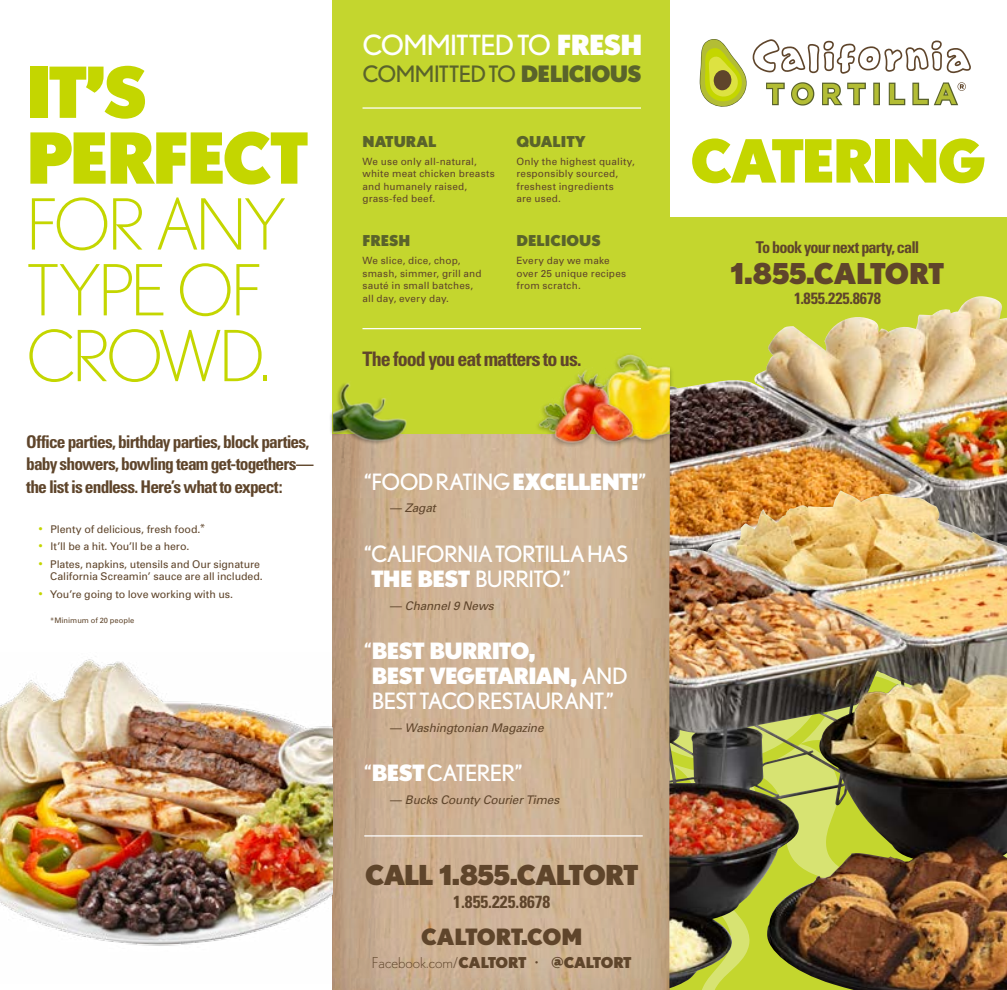
<style>
.page{position:relative;width:1007px;height:990px;background:#fff}
.page>*{position:absolute;margin:0;border:0;box-sizing:border-box;transform-origin:0 0}
.t1{font:300 70.25px/65.8px "Nobel";letter-spacing:-.055em;color:#c4d600}
.t2{font:900 70.25px/65.8px "Nobel";letter-spacing:-.04em;color:#c4d600}
.t3{font:900 59.5px "Nobel";letter-spacing:-.035em;color:#c4d600}
.t4{font:900 28.75px "Nobel";letter-spacing:-.015em;color:#5f452b}
.t5{font:27.75px "Nobel";letter-spacing:-.04em;color:#fff}
.t6{font:900 27.5px "Nobel";letter-spacing:-.035em;color:#5f452b}
.t7{font:22.62px "Nobel";letter-spacing:-.04em;color:#5a632b}
.t8{font:22.5px/25px "Nobel";letter-spacing:-.04em;color:#fff}
.t9{font:900 22.5px/25px "Nobel";letter-spacing:-.035em;color:#fff}
.t10{font:900 22.5px "Nobel";letter-spacing:-.02em;color:#5f452b}
.t11{font:700 condensed 20px "Univers";letter-spacing:-.045em;color:#5f452b}
.t12{font:700 condensed 17.5px/22.5px "Univers";letter-spacing:-.05em;color:#5f452b}
.t13{font:700 condensed 17.5px "Univers";color:#5f452b}
.t14{font:700 condensed 16.25px "Univers";letter-spacing:-.05em;color:#5f452b}
.t15{font:700 condensed 16.25px "Univers";letter-spacing:-.01em;color:#5f452b}
.t16{font:900 15px "Nobel";letter-spacing:-.015em;color:#5f452b}
.t17{font:900 15px "Nobel";color:#5a632b}
.t18{font:italic 11.88px "Univers";letter-spacing:-.015em;color:#5f452b}
.t19{font:10.62px/12.9px "Univers";letter-spacing:-.005em;color:#5f452b;text-align:right}
.t20{font:10px/12.5px "Univers";letter-spacing:.02em;color:#5f452b}
.t21{font:7.5px "Univers";letter-spacing:.005em;color:#5f452b}
.s1{font-size:12.5px;color:#c4d600}
.s2{font-size:10px}
.s3{font-weight:900}
.s4{font-style:normal}
.s5{font-weight:400}
.s6{font-weight:300}
</style>
<div class="page">
<svg style="left:332px;top:434px;width:337px;height:556px;background:#caaf91"></svg>
<svg style="left:699px;top:39px;width:272px;height:68px"></svg>
<div style="left:669px;top:218px;width:338px;height:204px;background:#c4d62e"></div>
<div style="left:332px;top:0;width:338px;height:434px;background:#c4d62e"></div>
<hr style="left:362px;top:107px;width:279px;height:2px;background:#fff">
<hr style="left:362px;top:328px;width:279px;height:1px;background:#fff">
<div style="left:603px;top:352px;width:71px;height:94px;background:#000;opacity:.33"></div>
<img style="left:603px;top:352px;width:67px;height:88px">
<div style="left:535px;top:367px;width:101px;height:80px;background:#000;opacity:.33"></div>
<img style="left:540px;top:359px;width:98px;height:88px">
<div style="left:329px;top:382px;width:79px;height:63px;background:#000;opacity:.33"></div>
<img style="left:332px;top:382px;width:77px;height:67px">
<hr style="left:364px;top:835px;width:279px;height:2px;background:#fff">
<img style="left:670px;top:296px;width:337px;height:195px">
<img style="left:669px;top:491px;width:338px;height:499px">
<img style="left:0;top:659px;width:332px;height:287px">
<h1 class="t2" style="left:26px;top:60px;width:284px">IT’S<br>PERFECT</h1>
<h1 class="t1" style="left:26px;top:191px;width:262px">FOR ANY<br>TYPE OF<br>CROWD.</h1>
<h3 class="t12" style="left:26px;top:430px;width:289px">Office parties, birthday parties, block parties, baby showers, bowling team get-togethers— the list is endless. Here’s what to expect:</h3>
<p class="t19" style="left:38px;top:522px;width:169px"><span class="s1">•</span> Plenty of delicious, fresh food.<span class="s2">*</span></p>
<p class="t19" style="left:38px;top:540px;width:152px"><span class="s1">•</span> It’ll be a hit. You’ll be a hero.</p>
<p class="t19" style="left:38px;top:557px;width:226px"><span class="s1">•</span> Plates, napkins, utensils and Our signature<br>California Screamin’ sauce are all included.</p>
<p class="t19" style="left:38px;top:588px;width:196px"><span class="s1">•</span> You’re going to love working with us.</p>
<p class="t21" style="left:50px;top:616px;width:86px">*Minimum of 20 people</p>
<h3 class="t5" style="left:362px;top:28px;width:281px">COMMITTED TO <span class="s3">FRESH</span></h3>
<h3 class="t7" style="left:362px;top:60px;width:281px">COMMITTED TO <span class="s3">DELICIOUS</span></h3>
<h3 class="t17" style="left:362px;top:132px;width:75px">NATURAL</h3>
<h3 class="t17" style="left:516px;top:132px;width:71px">QUALITY</h3>
<p class="t20" style="left:362px;top:155px;width:134px">We use only all-natural, white meat chicken breasts and humanely raised, grass-fed beef.</p>
<h3 class="t17" style="left:362px;top:231px;width:49px">FRESH</h3>
<p class="t20" style="left:362px;top:254px;width:121px">We slice, dice, chop, smash, simmer, grill and sauté in small batches, all day, every day.</p>
<p class="t20" style="left:516px;top:155px;width:120px">Only the highest quality, responsibly sourced, freshest ingredients<br>are used.</p>
<h3 class="t17" style="left:516px;top:231px;width:86px">DELICIOUS</h3>
<p class="t20" style="left:516px;top:254px;width:111px">Every day we make over 25 unique recipes from scratch.</p>
<h3 class="t11" style="left:362px;top:347px;width:221px">The food you eat matters to us.</h3>
<h3 class="t8" style="left:364px;top:469px;width:284px">“FOOD RATING <span class="s3">EXCELLENT!</span>”</h3>
<p class="t18" style="left:390px;top:501px;width:47px"><span class="s4">—</span> Zagat</p>
<h3 class="t8" style="left:371px;top:542px;width:258px;text-indent:-7px">“CALIFORNIA TORTILLA HAS<br><span class="s3">THE BEST</span> BURRITO.”</h3>
<p class="t18" style="left:390px;top:599px;width:105px"><span class="s4">—</span> Channel 9 News</p>
<h3 class="t9" style="left:372px;top:639px;width:257px;text-indent:-8px"><span class="s5">“</span>BEST BURRITO,<br>BEST VEGETARIAN, <span class="s5">AND<br>BEST TACO RESTAURANT.”</span></h3>
<p class="t18" style="left:390px;top:721px;width:155px"><span class="s4">—</span> Washingtonian Magazine</p>
<h3 class="t8" style="left:364px;top:761px;width:160px">“<span class="s3">BEST</span> CATERER”</h3>
<p class="t18" style="left:390px;top:793px;width:171px"><span class="s4">—</span> Bucks County Courier Times</p>
<h3 class="t6" style="left:365px;top:859px;width:275px">CALL 1.855.CALTORT</h3>
<h3 class="t13" style="left:453px;top:891px;width:99px">1.855.225.8678</h3>
<h3 class="t10" style="left:421px;top:923px;width:163px">CALTORT.COM</h3>
<h3 class="t16" style="left:372px;top:953px;width:261px"><span class="s6">Facebook.com/</span>CALTORT <span class="s6">•</span> @CALTORT</h3>
<h2 class="t3" style="left:690px;top:125px;width:297px">CATERING</h2>
<h3 class="t14" style="left:756px;top:237px;width:165px">To book your next party, call</h3>
<h3 class="t4" style="left:731px;top:256px;width:215px">1.855.CALTORT</h3>
<h3 class="t15" style="left:794px;top:288px;width:88px">1.855.225.8678</h3>
</div>
